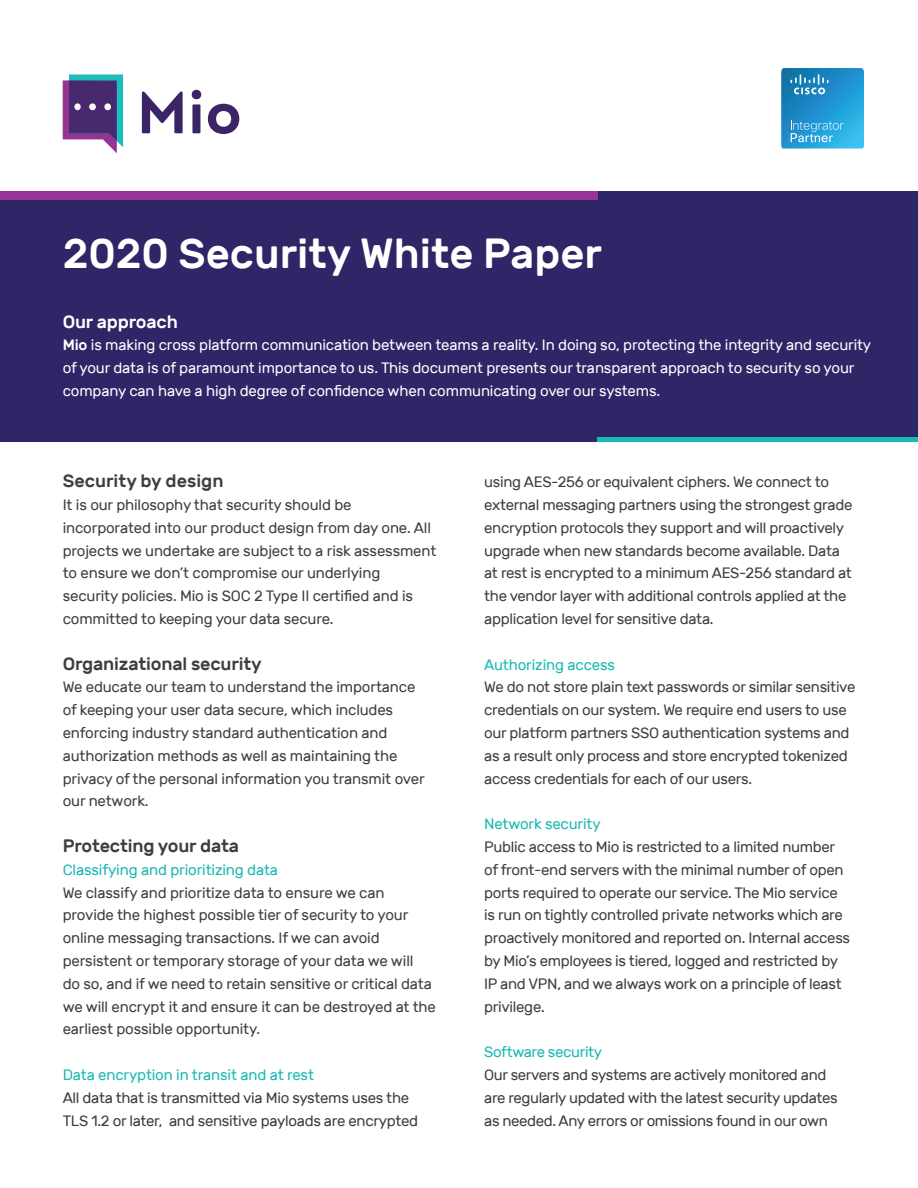
<style>
.page{position:relative;width:918px;height:1188px;background:#fff}
.page>*{position:absolute;margin:0;border:0;box-sizing:border-box;transform-origin:0 0}
.t1{font:500 42px "Rubik";color:#fff}
.t2{font:500 18px "Rubik";letter-spacing:-.01em;color:#3e3e3f}
.t3{font:500 18px "Rubik";letter-spacing:-.01em;color:#fff}
.t4{font:15px/22.8px "Rubik";letter-spacing:-.02em;color:#3e3e3f}
.t5{font:15px/22.8px "Rubik";letter-spacing:-.01em;color:#fff}
.t6{font:15px "Rubik";letter-spacing:-.01em;color:#19b9b4}
.s1{font-weight:500}
.s2{color:#19b9b4}
</style>
<div class="page">
<div style="left:0;top:191px;width:918px;height:251px;background:#2e2666"></div>
<svg style="left:781px;top:68px;width:83px;height:81px;background:#2f9cd1"></svg>
<svg style="left:63px;top:74px;width:60px;height:79px;background:#6a6598"></svg>
<div style="left:74px;top:103px;width:7px;height:7px;background:#fff;border-radius:50%"></div>
<svg style="left:142px;top:91px;width:41px;height:42px"></svg>
<svg style="left:192px;top:90px;width:9px;height:43px"></svg>
<svg style="left:208px;top:104px;width:31px;height:30px"></svg>
<div style="left:89px;top:103px;width:7px;height:7px;background:#fff;border-radius:50%"></div>
<div style="left:104px;top:103px;width:7px;height:7px;background:#fff;border-radius:50%"></div>
<hr style="left:597px;top:438px;width:321px;height:4px;background:#19b9b4">
<div style="left:0;top:191px;width:597px;height:9px;background:#939"></div>
<p class="t1" style="left:63px;top:230px;width:541px">2020 Security White Paper</p>
<p class="t3" style="left:63px;top:311px;width:117px">Our approach</p>
<p class="t5" style="left:63px;top:334px;width:810px"><span class="s1">Mio</span> is making cross platform communication between teams a reality. In doing so, protecting the integrity and security of your data is of paramount importance to us. This document presents our transparent approach to security so your company can have a high degree of confidence when communicating over our systems.</p>
<p class="t2" style="left:63px;top:471px;width:162px">Security by design</p>
<p class="t4" style="left:63px;top:494px;width:375px">It is our philosophy that security should be incorporated into our product design from day one. All projects we undertake are subject to a risk assessment to ensure we don’t compromise our underlying security policies. Mio is SOC 2 Type II certified and is committed to keeping your data secure.</p>
<p class="t2" style="left:63px;top:653px;width:201px">Organizational security</p>
<p class="t4" style="left:63px;top:676px;width:363px">We educate our team to understand the importance of keeping your user data secure, which includes enforcing industry standard authentication and authorization methods as well as maintaining the privacy of the personal information you transmit over our network.</p>
<p class="t2" style="left:63px;top:836px;width:178px">Protecting your data</p>
<p class="t6" style="left:63px;top:861px;width:217px">Classifying and prioritizing data</p>
<p class="t4" style="left:63px;top:881px;width:375px">We classify and prioritize data to ensure we can provide the highest possible tier of security to your online messaging transactions. If we can avoid persistent or temporary storage of your data we will<br>do so, and if we need to retain sensitive or critical data we will encrypt it and ensure it can be destroyed at the earliest possible opportunity.</p>
<p class="t4" style="left:63px;top:1064px;width:357px"><span class="s2">Data encryption in transit and at rest<br></span>All data that is transmitted via Mio systems uses the<br>TLS 1.2 or later, and sensitive payloads are encrypted</p>
<p class="t4" style="left:484px;top:471px;width:370px">using AES-256 or equivalent ciphers. We connect to external messaging partners using the strongest grade encryption protocols they support and will proactively upgrade when new standards become available. Data at rest is encrypted to a minimum AES-256 standard at the vendor layer with additional controls applied at the application level for sensitive data.</p>
<p class="t6" style="left:484px;top:656px;width:132px">Authorizing access</p>
<p class="t4" style="left:484px;top:676px;width:373px">We do not store plain text passwords or similar sensitive credentials on our system. We require end users to use our platform partners SSO authentication systems and as a result only process and store encrypted tokenized access credentials for each of our users.</p>
<p class="t6" style="left:484px;top:816px;width:118px">Network security</p>
<p class="t4" style="left:484px;top:836px;width:368px">Public access to Mio is restricted to a limited number of front-end servers with the minimal number of open ports required to operate our service. The Mio service is run on tightly controlled private networks which are proactively monitored and reported on. Internal access by Mio’s employees is tiered, logged and restricted by IP and VPN, and we always work on a principle of least privilege.</p>
<p class="t6" style="left:484px;top:1044px;width:120px">Software security</p>
<p class="t4" style="left:484px;top:1064px;width:355px">Our servers and systems are actively monitored and are regularly updated with the latest security updates as needed. Any errors or omissions found in our own</p>
</div>
